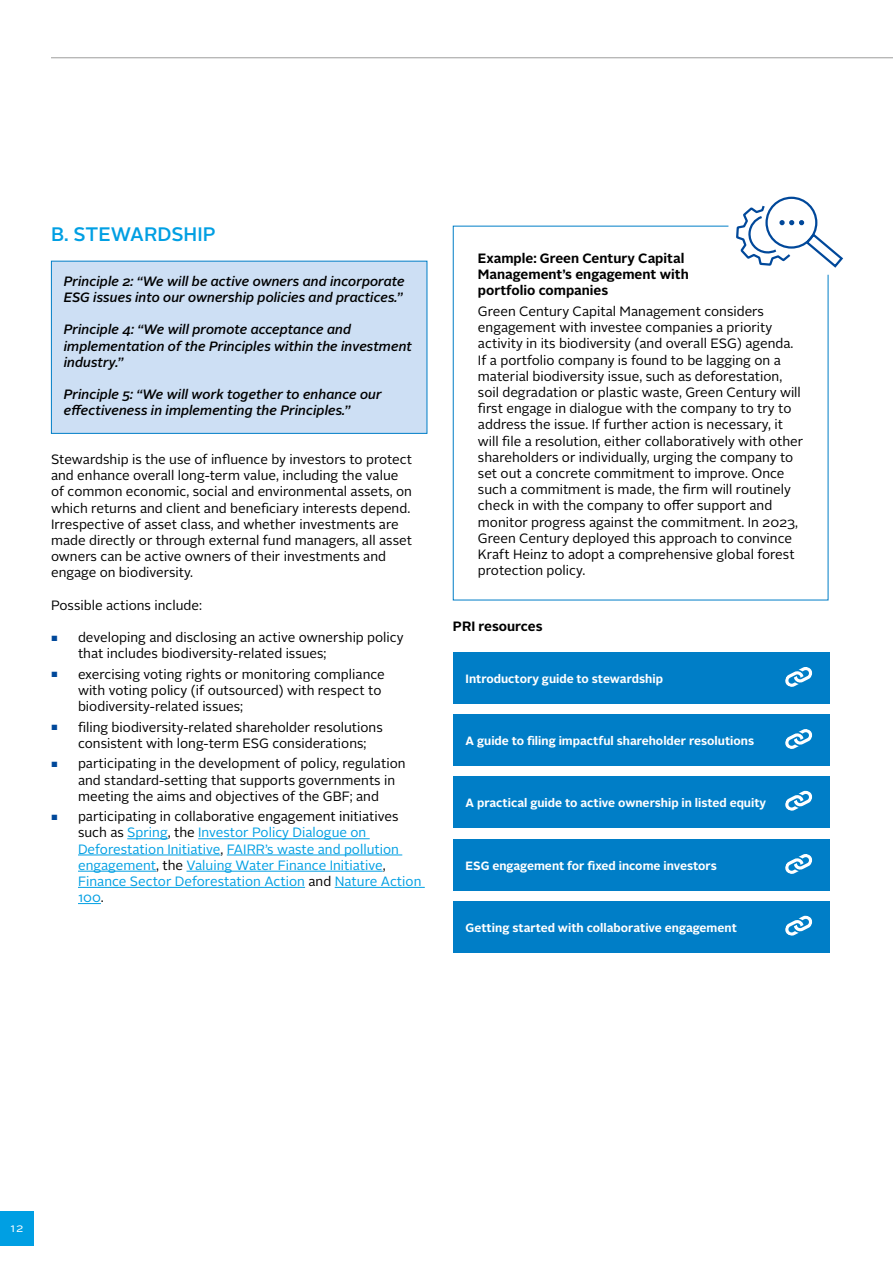
<style>
.page{position:relative;width:893px;height:1263px;background:#fff}
.page>*{position:absolute;margin:0;border:0;box-sizing:border-box;transform-origin:0 0}
.t1{font:500 19.5px "Alright Sans";color:#009fe3}
.t2{font:13.5px/16.2px "Alright Sans";color:#000}
.t3{font:italic 500 13.5px/16.2px "Alright Sans";color:#000}
.t4{font:13.5px/16.2px "Alright Sans";color:#009fe3}
.t5{font:700 13.5px/16.2px "Alright Sans";color:#000}
.t6{font:700 12px "Alright Sans";color:#fff}
.t7{font:12px "Alright Sans";color:#fff}
.s1{font-size:7.5px;color:#00489a}
.s2{color:#000}
</style>
<div class="page">
<hr style="left:51px;top:57px;width:842px;height:1px;background:#9d9d9c">
<div style="left:0;top:1212px;width:34px;height:34px;background:#009fe3"></div>
<div style="left:51px;top:261px;width:376px;height:173px;background:#cddff4;border:1px solid #007ec7"></div>
<hr style="left:127px;top:838px;width:41px;height:1px;background:#009fe3">
<hr style="left:198px;top:838px;width:172px;height:1px;background:#009fe3">
<hr style="left:78px;top:855px;width:142px;height:1px;background:#009fe3">
<hr style="left:227px;top:855px;width:175px;height:1px;background:#009fe3">
<hr style="left:78px;top:871px;width:78px;height:1px;background:#009fe3">
<hr style="left:186px;top:871px;width:197px;height:1px;background:#009fe3">
<hr style="left:78px;top:887px;width:227px;height:1px;background:#009fe3">
<hr style="left:335px;top:887px;width:90px;height:1px;background:#009fe3">
<svg style="left:78px;top:903px;width:23px;height:1px"></svg>
<div style="left:453px;top:652px;width:376px;height:52px;background:#007ec7"></div>
<svg style="left:785px;top:667px;width:28px;height:20px"></svg>
<div style="left:453px;top:714px;width:376px;height:52px;background:#007ec7"></div>
<svg style="left:785px;top:729px;width:28px;height:20px"></svg>
<div style="left:453px;top:839px;width:376px;height:52px;background:#007ec7"></div>
<svg style="left:785px;top:854px;width:28px;height:20px"></svg>
<div style="left:453px;top:776px;width:376px;height:52px;background:#007ec7"></div>
<svg style="left:785px;top:790px;width:28px;height:21px"></svg>
<div style="left:453px;top:901px;width:376px;height:52px;background:#007ec7"></div>
<svg style="left:785px;top:915px;width:28px;height:21px"></svg>
<svg style="left:452px;top:225px;width:377px;height:376px"></svg>
<svg style="left:735px;top:203px;width:108px;height:66px"></svg>
<h1 class="t1" style="left:51px;top:220px;width:166px">B. STEWARDSHIP</h1>
<p class="t3" style="left:64px;top:273px;width:343px">Principle 2: “We will be active owners and incorporate<br>ESG issues into our ownership policies and practices.”</p>
<p class="t3" style="left:64px;top:322px;width:350px">Principle 4: “We will promote acceptance and implementation of the Principles within the investment industry.”</p>
<p class="t3" style="left:64px;top:386px;width:319px">Principle 5: “We will work together to enhance our effectiveness in implementing the Principles.”</p>
<p class="t2" style="left:51px;top:451px;width:363px">Stewardship is the use of influence by investors to protect and enhance overall long-term value, including the value of common economic, social and environmental assets, on which returns and client and beneficiary interests depend.<br>Irrespective of asset class, and whether investments are made directly or through external fund managers, all asset owners can be active owners of their investments and engage on biodiversity.</p>
<p class="t2" style="left:51px;top:597px;width:152px">Possible actions include:</p>
<p class="t2" style="left:78px;top:630px;width:327px;text-indent:-27px"><span class="s1">■</span> developing and disclosing an active ownership policy that includes biodiversity-related issues;</p>
<p class="t2" style="left:78px;top:666px;width:308px;text-indent:-27px"><span class="s1">■</span> exercising voting rights or monitoring compliance with voting policy (if outsourced) with respect to biodiversity-related issues;</p>
<p class="t2" style="left:78px;top:719px;width:306px;text-indent:-27px"><span class="s1">■</span> filing biodiversity-related shareholder resolutions consistent with long-term ESG considerations;</p>
<p class="t2" style="left:78px;top:756px;width:329px;text-indent:-27px"><span class="s1">■</span> participating in the development of policy, regulation and standard-setting that supports governments in meeting the aims and objectives of the GBF; and</p>
<p class="t4" style="left:78px;top:809px;width:345px;text-indent:-27px"><span class="s1">■</span> <span class="s2">participating in collaborative engagement initiatives such as</span> Spring<span class="s2">, the</span> Investor Policy Dialogue on Deforestation Initiative<span class="s2">,</span> FAIRR’s waste and pollution engagement<span class="s2">, the</span> Valuing Water Finance Initiative<span class="s2">, </span>Finance Sector Deforestation Action <span class="s2">and</span> Nature Action 100<span class="s2">.</span></p>
<p class="t5" style="left:478px;top:250px;width:212px">Example: Green Century Capital<br>Management’s engagement with portfolio companies</p>
<p class="t2" style="left:478px;top:303px;width:327px">Green Century Capital Management considers engagement with investee companies a priority activity in its biodiversity (and overall ESG) agenda.<br>If a portfolio company is found to be lagging on a material biodiversity issue, such as deforestation, soil degradation or plastic waste, Green Century will first engage in dialogue with the company to try to address the issue. If further action is necessary, it will file a resolution, either collaboratively with other shareholders or individually, urging the company to set out a concrete commitment to improve. Once such a commitment is made, the firm will routinely check in with the company to offer support and monitor progress against the commitment. In 2023, Green Century deployed this approach to convince Kraft Heinz to adopt a comprehensive global forest protection policy.</p>
<p class="t5" style="left:453px;top:618px;width:91px">PRI resources</p>
<p class="t6" style="left:466px;top:670px;width:199px">Introductory guide to stewardship</p>
<p class="t6" style="left:466px;top:732px;width:290px">A guide to filing impactful shareholder resolutions</p>
<p class="t6" style="left:466px;top:794px;width:302px">A practical guide to active ownership in listed equity</p>
<p class="t6" style="left:466px;top:857px;width:253px">ESG engagement for fixed income investors</p>
<p class="t6" style="left:466px;top:919px;width:273px">Getting started with collaborative engagement</p>
<p class="t7" style="left:11px;top:1220px;width:14px">12</p>
</div>
